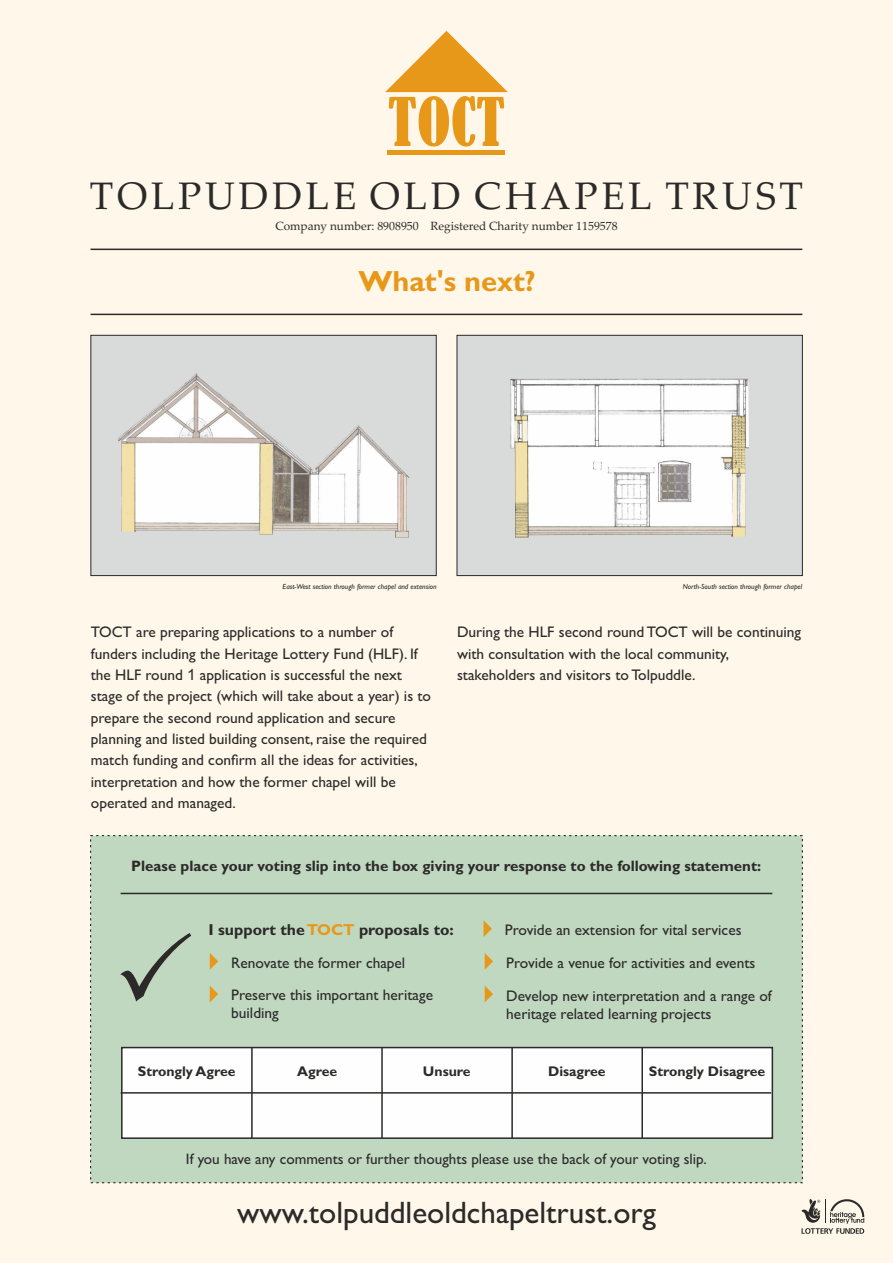
<style>
.page{position:relative;width:893px;height:1263px;background:#fff}
.page>*{position:absolute;margin:0;border:0;box-sizing:border-box;transform-origin:0 0}
.t1{font:38.4px "Palatino Linotype";letter-spacing:.095em;color:#2b2a29}
.t2{font:31.05px "Gill Sans";color:#2b2a29}
.t3{font:700 29.1px "Gill Sans";color:#e79819}
.t4{font:700 15.9px "Gill Sans";color:#2b2a29}
.t5{font:15.3px/21.5px "Gill Sans";color:#2b2a29}
.t6{font:700 15.15px "Gill Sans";color:#2b2a29}
.t7{font:15.15px "Gill Sans";color:#2b2a29}
.t8{font:700 14.1px "Gill Sans";color:#2b2a29}
.t9{font:11.85px "Palatino Linotype";color:#2b2a29}
.t10{font:italic 7.35px "Gill Sans";color:#2b2a29}
.s1{font-family:"Arial"}
.s2{color:#e79819}
</style>
<div class="page">
<div style="left:0;top:0;width:892px;height:1263px;background:#fef7ea"></div>
<div style="left:90px;top:335px;width:347px;height:241px;background:#d9dada"></div>
<div style="left:90px;top:835px;width:713px;height:349px;background:#c0d7c0"></div>
<svg style="left:120px;top:1046px;width:654px;height:94px;background:#f3f3f3"></svg>
<svg style="left:801px;top:1199px;width:63px;height:35px"></svg>
<svg style="left:385px;top:31px;width:123px;height:116px"></svg>
<hr style="left:388px;top:150px;width:117px;height:4px;background:#e79819">
<hr style="left:91px;top:249px;width:711px;height:1px;background:#2b2a29">
<hr style="left:91px;top:314px;width:711px;height:1px;background:#2b2a29">
<svg style="left:210px;top:953px;width:8px;height:17px"></svg>
<svg style="left:210px;top:985px;width:8px;height:17px"></svg>
<hr style="left:121px;top:1092px;width:650px;height:1px;background:#2b2a29">
<hr style="left:251px;top:1047px;width:2px;height:91px;background:#2b2a29">
<hr style="left:381px;top:1047px;width:2px;height:91px;background:#2b2a29">
<hr style="left:511px;top:1047px;width:2px;height:91px;background:#2b2a29">
<hr style="left:641px;top:1047px;width:2px;height:91px;background:#2b2a29">
<svg style="left:483px;top:920px;width:9px;height:17px"></svg>
<svg style="left:485px;top:953px;width:8px;height:17px"></svg>
<svg style="left:485px;top:985px;width:8px;height:17px"></svg>
<svg style="left:120px;top:933px;width:71px;height:68px;background:#abbeaa"></svg>
<hr style="left:121px;top:893px;width:651px;height:1px;background:#2b2a29">
<img style="left:118px;top:373px;width:291px;height:164px">
<div style="left:456px;top:335px;width:347px;height:241px;background:#d9dada"></div>
<img style="left:510px;top:379px;width:239px;height:158px">
<h1 class="t1" style="left:90px;top:181px;width:715px">TOLPUDDLE OLD CHAPEL TRUST</h1>
<p class="t9" style="left:275px;top:221px;width:344px">Company number: 8908950 Registered Charity number 1159578</p>
<h3 class="t3" style="left:358px;top:271px;width:179px">What's next?</h3>
<p class="t10" style="left:283px;top:583px;width:155px">East-West section through former chapel and extension</p>
<p class="t10" style="left:683px;top:583px;width:121px">North-South section through former chapel</p>
<p class="t5" style="left:91px;top:623px;width:342px">TOCT are preparing applications to a number of funders including the Heritage Lottery Fund (HLF). If the HLF round <span class="s1">1</span> application is successful the next stage of the project (which will take about a year) is to prepare the second round application and secure planning and listed building consent, raise the required match funding and confirm all the ideas for activities, interpretation and how the former chapel will be operated and managed.</p>
<p class="t5" style="left:457px;top:623px;width:346px">During the HLF second round TOCT will be continuing with consultation with the local community, stakeholders and visitors to Tolpuddle.</p>
<p class="t6" style="left:131px;top:861px;width:631px">Please place your voting slip into the box giving your response to the following statement:</p>
<p class="t4" style="left:208px;top:924px;width:247px">I support the<span class="s2">TOCT</span> proposals to:</p>
<p class="t5" style="left:231px;top:948px;width:203px;line-height:32.5px">Renovate the former chapel<br>Preserve this important heritage</p>
<p class="t5" style="left:231px;top:1004px;width:49px">building</p>
<p class="t5" style="left:505px;top:915px;width:268px;line-height:33px">Provide an extension for vital services<br>Provide a venue for activities and events<br>Develop new interpretation and a range of</p>
<p class="t5" style="left:506px;top:1004px;width:207px">heritage related learning projects</p>
<p class="t8" style="left:138px;top:1066px;width:99px">Strongly Agree</p>
<p class="t8" style="left:297px;top:1066px;width:42px">Agree</p>
<p class="t8" style="left:423px;top:1066px;width:49px">Unsure</p>
<p class="t8" style="left:548px;top:1066px;width:59px">Disagree</p>
<p class="t8" style="left:649px;top:1066px;width:118px">Strongly Disagree</p>
<p class="t7" style="left:186px;top:1154px;width:522px">If you have any comments or further thoughts please use the back of your voting slip.</p>
<h2 class="t2" style="left:237px;top:1202px;width:420px">www.tolpuddleoldchapeltrust.org</h2>
</div>
